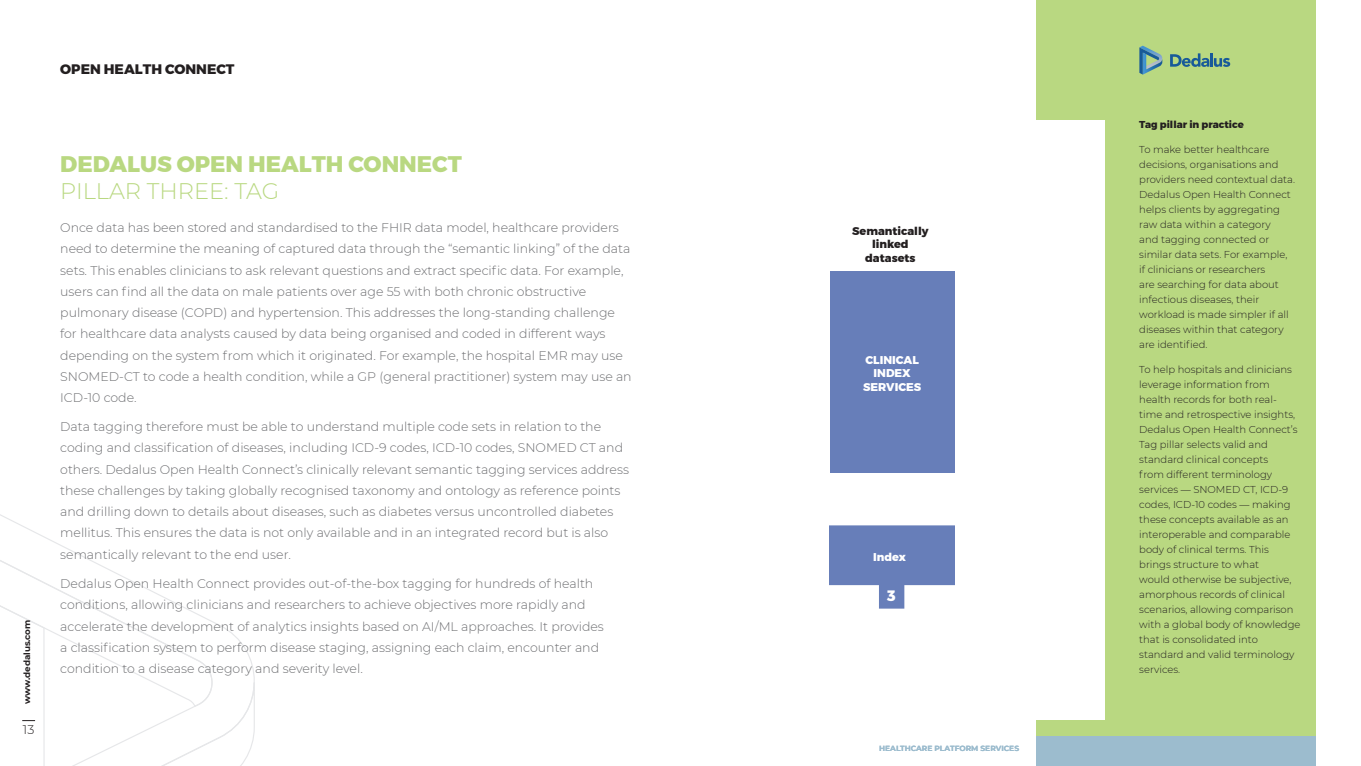
<style>
.page{position:relative;width:1361px;height:766px;background:#fff}
.page>*{position:absolute;margin:0;border:0;box-sizing:border-box;transform-origin:0 0}
.t1{font:800 22.5px "Montserrat";color:#b9d881}
.t2{font:300 22.5px "Montserrat";color:#b9d881}
.t3{font:800 15px "Montserrat";color:#fff}
.t4{font:800 13.75px "Montserrat";color:#231f20}
.t5{font:300 12.5px/21.2px "Montserrat";color:#6c6d70}
.t6{font:300 12.5px "Montserrat";color:#231f20}
.t7{font:800 11.25px/13.5px "Montserrat";color:#231f20;text-align:center}
.t8{font:800 11.25px/13.5px "Montserrat";color:#fff;text-align:center}
.t9{font:300 10px/15px "Montserrat";color:#231f20}
.t10{font:800 10px "Montserrat";color:#231f20}
.t11{font:700 8.75px "Montserrat";letter-spacing:-.005em;color:#231f20}
.t12{font:700 7.5px "Montserrat";color:#9cbcce}
</style>
<div class="page">
<div style="left:1036px;top:735px;width:279px;height:30px;background:#9cbcce"></div>
<div style="left:1036px;top:0;width:279px;height:735px;background:#b9d881"></div>
<svg style="left:0;top:535px;width:176px;height:68px"></svg>
<svg style="left:0;top:603px;width:255px;height:162px"></svg>
<svg style="left:1139px;top:46px;width:24px;height:29px"></svg>
<svg style="left:1170px;top:53px;width:60px;height:14px"></svg>
<div style="left:680px;top:120px;width:424px;height:599px;background:#fff"></div>
<div style="left:830px;top:271px;width:124px;height:201px;background:#677eb9"></div>
<svg style="left:829px;top:525px;width:125px;height:83px"></svg>
<p class="t4" style="left:60px;top:60px;width:176px">OPEN HEALTH CONNECT</p>
<p class="t11" style="left:21px;top:703px;width:86px;rotate:-90deg">www.dedalus.com</p>
<p class="t6" style="left:23px;top:720px;width:13px">13</p>
<h1 class="t1" style="left:60px;top:150px;width:403px">DEDALUS OPEN HEALTH CONNECT</h1>
<h1 class="t2" style="left:60px;top:176px;width:220px">PILLAR THREE: TAG</h1>
<p class="t5" style="left:60px;top:216px;width:573px">Once data has been stored and standardised to the FHIR data model, healthcare providers need to determine the meaning of captured data through the “semantic linking” of the data sets. This enables clinicians to ask relevant questions and extract specific data. For example, users can find all the data on male patients over age 55 with both chronic obstructive pulmonary disease (COPD) and hypertension. This addresses the long-standing challenge for healthcare data analysts caused by data being organised and coded in different ways depending on the system from which it originated. For example, the hospital EMR may use SNOMED-CT to code a health condition, while a GP (general practitioner) system may use an ICD-10 code.</p>
<p class="t5" style="left:60px;top:415px;width:570px">Data tagging therefore must be able to understand multiple code sets in relation to the coding and classification of diseases, including ICD-9 codes, ICD-10 codes, SNOMED CT and others. Dedalus Open Health Connect’s clinically relevant semantic tagging services address these challenges by taking globally recognised taxonomy and ontology as reference points and drilling down to details about diseases, such as diabetes versus uncontrolled diabetes mellitus. This ensures the data is not only available and in an integrated record but is also semantically relevant to the end user.</p>
<p class="t5" style="left:60px;top:572px;width:545px">Dedalus Open Health Connect provides out-of-the-box tagging for hundreds of health conditions, allowing clinicians and researchers to achieve objectives more rapidly and accelerate the development of analytics insights based on AI/ML approaches. It provides a classification system to perform disease staging, assigning each claim, encounter and condition to a disease category and severity level.</p>
<p class="t7" style="left:852px;top:224px;width:78px">Semantically linked datasets</p>
<p class="t8" style="left:863px;top:353px;width:60px">CLINICAL<br>INDEX<br>SERVICES</p>
<p class="t8" style="left:873px;top:550px;width:34px">Index</p>
<p class="t3" style="left:887px;top:586px;width:10px">3</p>
<p class="t12" style="left:879px;top:742px;width:141px">HEALTHCARE PLATFORM SERVICES</p>
<p class="t10" style="left:1139px;top:118px;width:106px">Tag pillar in practice</p>
<p class="t9" style="left:1139px;top:141px;width:157px">To make better healthcare decisions, organisations and providers need contextual data.<br>Dedalus Open Health Connect helps clients by aggregating raw data within a category<br>and tagging connected or similar data sets. For example, if clinicians or researchers<br>are searching for data about infectious diseases, their workload is made simpler if all diseases within that category are identified.</p>
<p class="t9" style="left:1139px;top:361px;width:163px">To help hospitals and clinicians leverage information from health records for both real&shy;time and retrospective insights,<br>Dedalus Open Health Connect’s<br>Tag pillar selects valid and standard clinical concepts<br>from different terminology services — SNOMED CT, ICD-9 codes, ICD-10 codes — making these concepts available as an interoperable and comparable body of clinical terms. This brings structure to what<br>would otherwise be subjective, amorphous records of clinical scenarios, allowing comparison with a global body of knowledge that is consolidated into standard and valid terminology services.</p>
</div>
